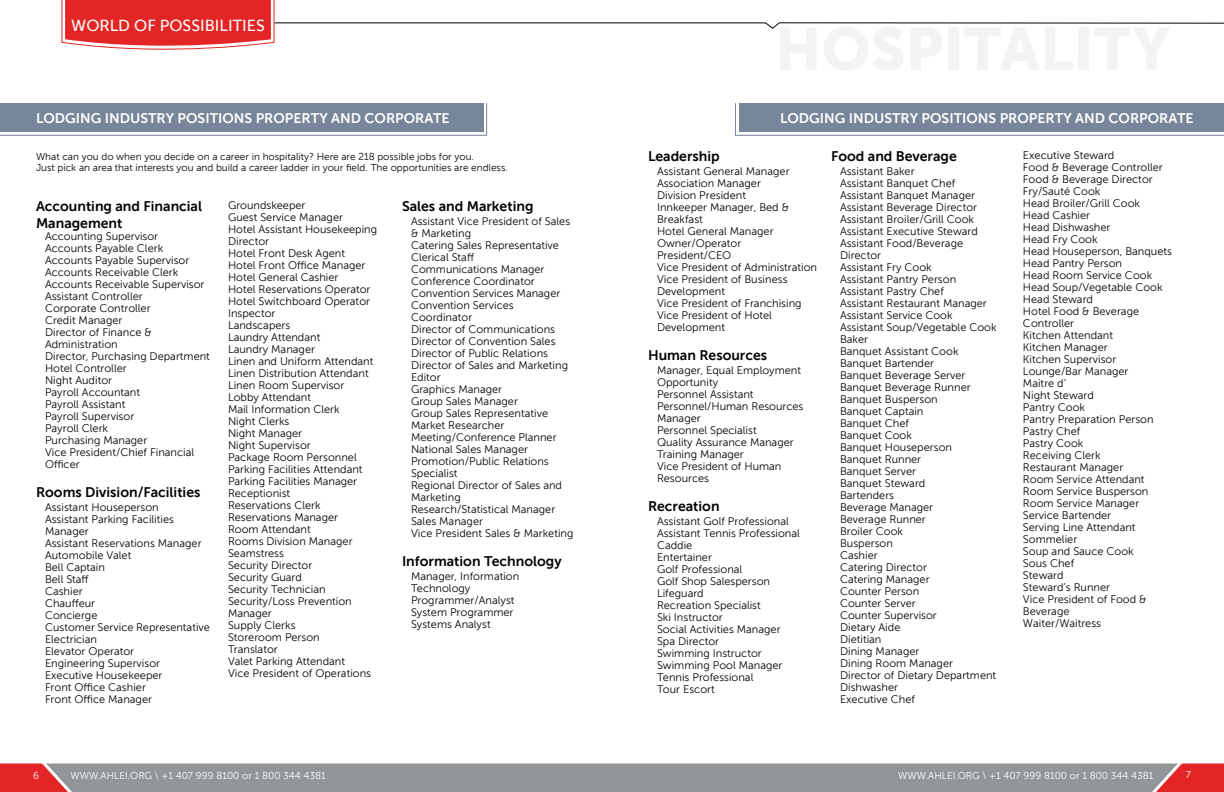
<style>
.page{position:relative;width:1224px;height:792px;background:#fff}
.page>*{position:absolute;margin:0;border:0;box-sizing:border-box;transform-origin:0 0}
.t1{font:16px "Museo Sans 500";color:#fff}
.t2{font:14px/16.8px "Museo Sans 700";color:#040503}
.t3{font:14px "Museo Sans 700";color:#fff}
.t4{font:11px/12px "Museo Sans 300";color:#040503}
.t5{font:10px/11px "Museo Sans 300";color:#040503}
.t6{font:10px "Museo Sans 300";color:#fff}
</style>
<div class="page">
<svg style="left:61px;top:0;width:214px;height:50px;background:#e64242"></svg>
<hr style="left:275px;top:23px;width:337px;height:1px;background:#040503">
<svg style="left:0;top:103px;width:488px;height:33px;background:#8491a3"></svg>
<svg style="left:0;top:763px;width:1224px;height:29px;background:#9c8e90"></svg>
<svg style="left:612px;top:22px;width:612px;height:7px"></svg>
<svg style="left:735px;top:103px;width:489px;height:33px;background:#8391a3"></svg>
<h1 class="t1" style="left:71px;top:17px;width:195px">WORLD OF POSSIBILITIES</h1>
<p class="t3" style="left:36px;top:110px;width:415px">LODGING INDUSTRY POSITIONS PROPERTY AND CORPORATE</p>
<p class="t5" style="left:36px;top:151px;width:473px">What can you do when you decide on a career in hospitality? Here are 218 possible jobs for you.<br>Just pick an area that interests you and build a career ladder in your field. The opportunities are endless.</p>
<p class="t2" style="left:402px;top:198px;width:133px">Sales and Marketing</p>
<p class="t4" style="left:411px;top:216px;width:164px">Assistant Vice President of Sales &amp; Marketing<br>Catering Sales Representative<br>Clerical Staff<br>Communications Manager<br>Conference Coordinator<br>Convention Services Manager<br>Convention Services<br>Coordinator<br>Director of Communications<br>Director of Convention Sales<br>Director of Public Relations<br>Director of Sales and Marketing<br>Editor<br>Graphics Manager<br>Group Sales Manager<br>Group Sales Representative<br>Market Researcher<br>Meeting/Conference Planner<br>National Sales Manager<br>Promotion/Public Relations<br>Specialist<br>Regional Director of Sales and<br>Marketing<br>Research/Statistical Manager<br>Sales Manager<br>Vice President Sales &amp; Marketing</p>
<p class="t2" style="left:402px;top:553px;width:161px">Information Technology</p>
<p class="t4" style="left:411px;top:571px;width:110px">Manager, Information<br>Technology<br>Programmer/Analyst<br>System Programmer<br>Systems Analyst</p>
<p class="t4" style="left:228px;top:199px;width:151px">Groundskeeper<br>Guest Service Manager<br>Hotel Assistant Housekeeping<br>Director<br>Hotel Front Desk Agent<br>Hotel Front Office Manager<br>Hotel General Cashier<br>Hotel Reservations Operator<br>Hotel Switchboard Operator<br>Inspector<br>Landscapers<br>Laundry Attendant<br>Laundry Manager<br>Linen and Uniform Attendant<br>Linen Distribution Attendant<br>Linen Room Supervisor<br>Lobby Attendant<br>Mail Information Clerk<br>Night Clerks<br>Night Manager<br>Night Supervisor<br>Package Room Personnel<br>Parking Facilities Attendant<br>Parking Facilities Manager<br>Receptionist<br>Reservations Clerk<br>Reservations Manager<br>Room Attendant<br>Rooms Division Manager<br>Seamstress<br>Security Director<br>Security Guard<br>Security Technician<br>Security/Loss Prevention<br>Manager<br>Supply Clerks<br>Storeroom Person<br>Translator<br>Valet Parking Attendant<br>Vice President of Operations</p>
<p class="t2" style="left:36px;top:198px;width:168px">Accounting and Financial<br>Management</p>
<p class="t4" style="left:45px;top:230px;width:166px">Accounting Supervisor<br>Accounts Payable Clerk<br>Accounts Payable Supervisor<br>Accounts Receivable Clerk<br>Accounts Receivable Supervisor<br>Assistant Controller<br>Corporate Controller<br>Credit Manager<br>Director of Finance &amp;<br>Administration<br>Director, Purchasing Department<br>Hotel Controller<br>Night Auditor<br>Payroll Accountant<br>Payroll Assistant<br>Payroll Supervisor<br>Payroll Clerk<br>Purchasing Manager<br>Vice President/Chief Financial<br>Officer</p>
<p class="t2" style="left:36px;top:484px;width:166px">Rooms Division/Facilities</p>
<p class="t4" style="left:45px;top:501px;width:167px">Assistant Houseperson<br>Assistant Parking Facilities<br>Manager<br>Assistant Reservations Manager<br>Automobile Valet<br>Bell Captain<br>Bell Staff<br>Cashier<br>Chauffeur<br>Concierge<br>Customer Service Representative<br>Electrician<br>Elevator Operator<br>Engineering Supervisor<br>Executive Housekeeper<br>Front Office Cashier<br>Front Office Manager</p>
<p class="t3" style="left:780px;top:110px;width:415px">LODGING INDUSTRY POSITIONS PROPERTY AND CORPORATE</p>
<p class="t2" style="left:648px;top:148px;width:73px">Leadership</p>
<p class="t4" style="left:657px;top:166px;width:162px">Assistant General Manager<br>Association Manager<br>Division President<br>Innkeeper Manager, Bed &amp;<br>Breakfast<br>Hotel General Manager<br>Owner/Operator<br>President/CEO<br>Vice President of Administration<br>Vice President of Business<br>Development<br>Vice President of Franchising<br>Vice President of Hotel<br>Development</p>
<p class="t2" style="left:648px;top:347px;width:121px">Human Resources</p>
<p class="t4" style="left:657px;top:365px;width:148px">Manager, Equal Employment<br>Opportunity<br>Personnel Assistant<br>Personnel/Human Resources<br>Manager<br>Personnel Specialist<br>Quality Assurance Manager<br>Training Manager<br>Vice President of Human<br>Resources</p>
<p class="t2" style="left:648px;top:498px;width:73px">Recreation</p>
<p class="t4" style="left:657px;top:516px;width:144px">Assistant Golf Professional<br>Assistant Tennis Professional<br>Caddie<br>Entertainer<br>Golf Professional<br>Golf Shop Salesperson<br>Lifeguard<br>Recreation Specialist<br>Ski Instructor<br>Social Activities Manager<br>Spa Director<br>Swimming Instructor<br>Swimming Pool Manager<br>Tennis Professional<br>Tour Escort</p>
<p class="t2" style="left:831px;top:148px;width:127px">Food and Beverage</p>
<p class="t4" style="left:840px;top:166px;width:158px">Assistant Baker<br>Assistant Banquet Chef<br>Assistant Banquet Manager<br>Assistant Beverage Director<br>Assistant Broiler/Grill Cook<br>Assistant Executive Steward<br>Assistant Food/Beverage<br>Director<br>Assistant Fry Cook<br>Assistant Pantry Person<br>Assistant Pastry Chef<br>Assistant Restaurant Manager<br>Assistant Service Cook<br>Assistant Soup/Vegetable Cook<br>Baker<br>Banquet Assistant Cook<br>Banquet Bartender<br>Banquet Beverage Server<br>Banquet Beverage Runner<br>Banquet Busperson<br>Banquet Captain<br>Banquet Chef<br>Banquet Cook<br>Banquet Houseperson<br>Banquet Runner<br>Banquet Server<br>Banquet Steward<br>Bartenders<br>Beverage Manager<br>Beverage Runner<br>Broiler Cook<br>Busperson<br>Cashier<br>Catering Director<br>Catering Manager<br>Counter Person<br>Counter Server<br>Counter Supervisor<br>Dietary Aide<br>Dietitian<br>Dining Manager<br>Dining Room Manager<br>Director of Dietary Department<br>Dishwasher<br>Executive Chef</p>
<p class="t4" style="left:1023px;top:149px;width:151px">Executive Steward<br>Food &amp; Beverage Controller<br>Food &amp; Beverage Director<br>Fry/Sauté Cook<br>Head Broiler/Grill Cook<br>Head Cashier<br>Head Dishwasher<br>Head Fry Cook<br>Head Houseperson, Banquets<br>Head Pantry Person<br>Head Room Service Cook<br>Head Soup/Vegetable Cook<br>Head Steward<br>Hotel Food &amp; Beverage<br>Controller<br>Kitchen Attendant<br>Kitchen Manager<br>Kitchen Supervisor<br>Lounge/Bar Manager<br>Maitre d’<br>Night Steward<br>Pantry Cook<br>Pantry Preparation Person<br>Pastry Chef<br>Pastry Cook<br>Receiving Clerk<br>Restaurant Manager<br>Room Service Attendant<br>Room Service Busperson<br>Room Service Manager<br>Service Bartender<br>Serving Line Attendant<br>Sommelier<br>Soup and Sauce Cook<br>Sous Chef<br>Steward<br>Steward’s Runner<br>Vice President of Food &amp;<br>Beverage<br>Waiter/Waitress</p>
<p class="t6" style="left:33px;top:770px;width:7px">6</p>
<p class="t6" style="left:71px;top:770px;width:257px">WWW.AHLEI.ORG \ +1 407 999 8100 or 1 800 344 4381</p>
<p class="t6" style="left:898px;top:770px;width:257px">WWW.AHLEI.ORG \ +1 407 999 8100 or 1 800 344 4381</p>
<p class="t6" style="left:1186px;top:770px;width:7px">7</p>
</div>
